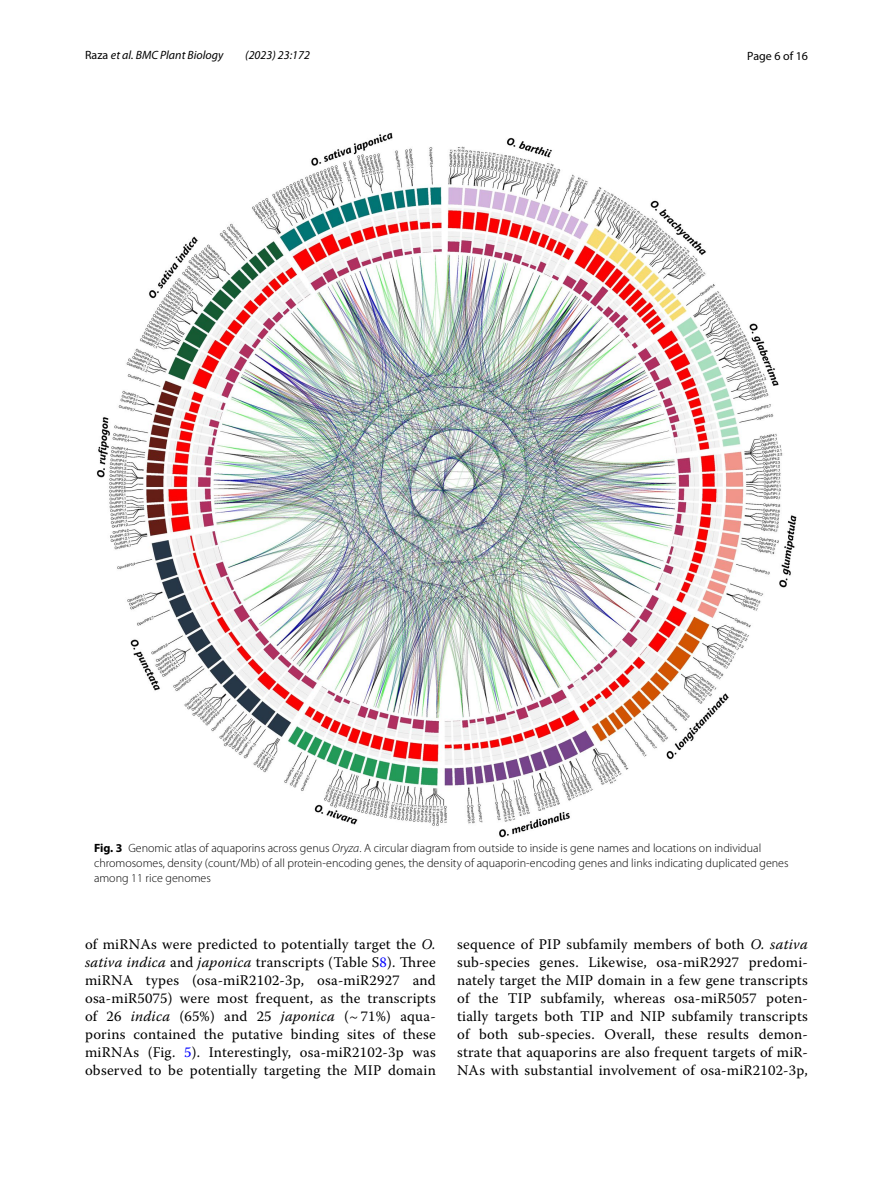
<style>
.page{position:relative;width:893px;height:1187px;background:#fff}
.page>*{position:absolute;margin:0;border:0;box-sizing:border-box;transform-origin:0 0}
.t1{font:14.7px/18px "Warnock Pro";letter-spacing:.015em;color:#000;text-align:justify}
.t2{font:300 12px/15px "Myriad Pro";color:#000}
.t3{font:italic 12px "Myriad Pro";color:#000}
.t4{font:12px "Myriad Pro";color:#000}
.s1{font-style:normal}
.s2{font-weight:700}
.s3{font-style:italic}
.s4{color:#00f}
</style>
<div class="page">
<img style="left:96px;top:133px;width:701px;height:704px">
<p class="t3" style="left:85px;top:48px;width:140px"><span class="s1">Raza</span> et al. BMC Plant Biology</p>
<p class="t3" style="left:245px;top:48px;width:66px">(2023) 23:172</p>
<p class="t4" style="left:747px;top:48px;width:62px">Page 6 of 16</p>
<p class="t2" style="left:94px;top:841px;width:696px"><span class="s2">Fig. 3</span> Genomic atlas of aquaporins across genus <span class="s3">Oryza</span>. A circular diagram from outside to inside is gene names and locations on individual chromosomes, density (count/Mb) of all protein-encoding genes, the density of aquaporin-encoding genes and links indicating duplicated genes among 11 rice genomes</p>
<p class="t1" style="left:85px;top:935px;width:352px">of miRNAs were predicted to potentially target the <span class="s3">O. sativa indica</span> and <span class="s3">japonica</span> transcripts (Table S<span class="s4">8</span>). Three miRNA types (osa-miR2102-3p, osa-miR2927 and osa-miR5075) were most frequent, as the transcripts of 26 <span class="s3">indica</span> (65%) and 25 <span class="s3">japonica</span> (~71%) aqua&shy;porins contained the putative binding sites of these miRNAs (Fig. <span class="s4">5</span>). Interestingly, osa-miR2102-3p was observed to be potentially targeting the MIP domain</p>
<p class="t1" style="left:457px;top:935px;width:352px">sequence of PIP subfamily members of both <span class="s3">O. sativa </span>sub-species genes. Likewise, osa-miR2927 predomi&shy;nately target the MIP domain in a few gene transcripts of the TIP subfamily, whereas osa-miR5057 poten&shy;tially targets both TIP and NIP subfamily transcripts of both sub-species. Overall, these results demon&shy;strate that aquaporins are also frequent targets of miR-NAs with substantial involvement of osa-miR2102-3p,</p>
</div>
